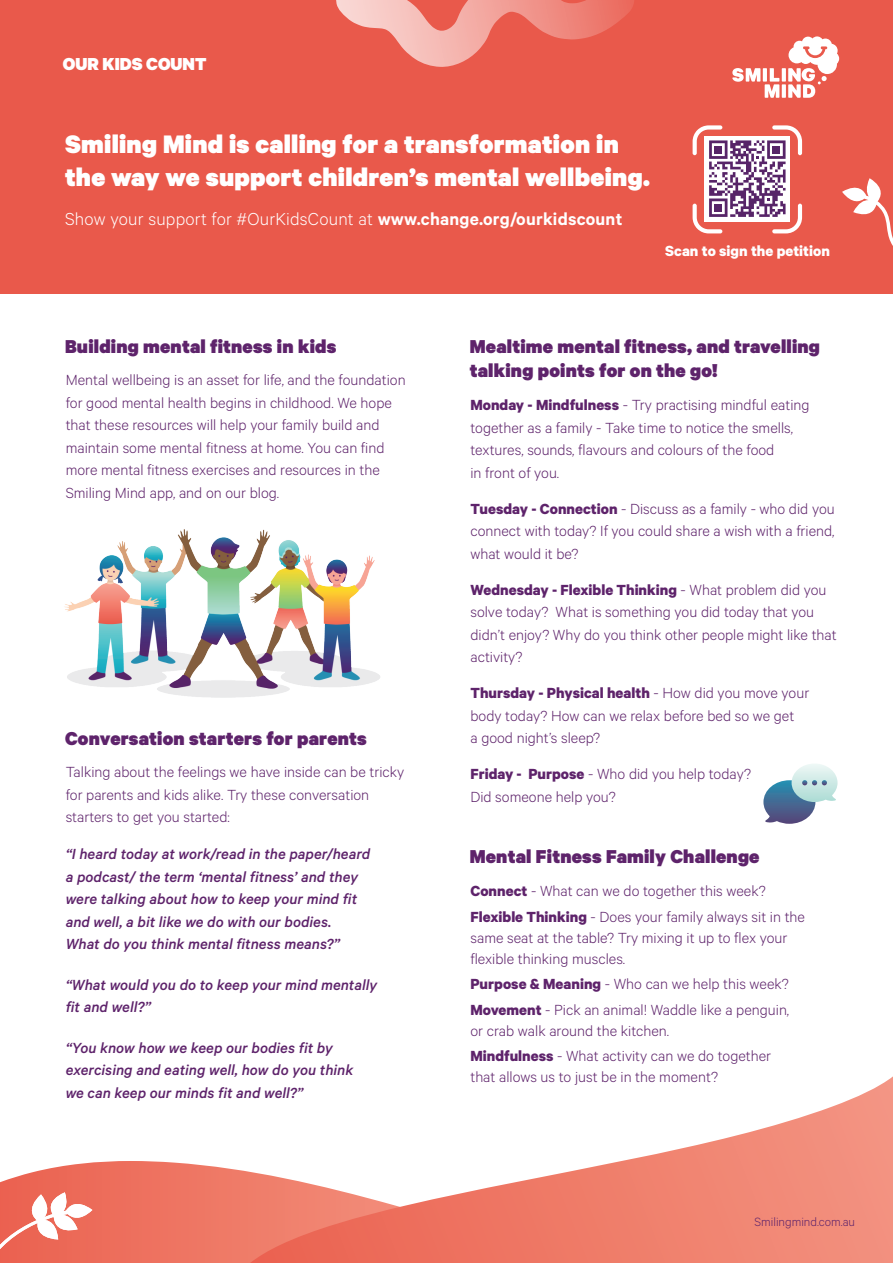
<style>
.page{position:relative;width:893px;height:1263px;background:#fff}
.page>*{position:absolute;margin:0;border:0;box-sizing:border-box;transform-origin:0 0}
.t1{font:900 28.5px/33px "Calibre";letter-spacing:.01em;color:#fff}
.t2{font:900 21px/24px "Calibre";letter-spacing:.01em;color:#5e236b}
.t3{font:300 19.5px "Calibre";letter-spacing:.01em;color:#fff}
.t4{font:900 19.5px "Calibre";color:#fff}
.t5{font:300 16.5px/22.5px "Calibre";color:#5e236b}
.t6{font:italic 500 16.5px/22.5px "Calibre";color:#5e236b}
.t7{font:700 16.5px "Calibre";color:#fff}
.t8{font:300 13.5px "Calibre";color:#5e236b}
.s1{font-weight:600}
.s2{font-weight:700}
</style>
<div class="page">
<div style="left:0;top:0;width:893px;height:294px;background:#e9594b"></div>
<svg style="left:0;top:1161px;width:250px;height:102px;background:#ee7b6a"></svg>
<svg style="left:250px;top:1076px;width:643px;height:187px"></svg>
<svg style="left:842px;top:178px;width:51px;height:68px"></svg>
<svg style="left:463px;top:0;width:123px;height:7px"></svg>
<svg style="left:0;top:1192px;width:92px;height:66px"></svg>
<svg style="left:732px;top:36px;width:107px;height:62px"></svg>
<svg style="left:693px;top:125px;width:109px;height:108px"></svg>
<div style="left:714px;top:204px;width:8px;height:8px;background:#572468"></div>
<div style="left:772px;top:146px;width:8px;height:8px;background:#572468"></div>
<div style="left:714px;top:146px;width:8px;height:8px;background:#572468"></div>
<svg style="left:763px;top:764px;width:74px;height:60px"></svg>
<img style="left:64px;top:529px;width:316px;height:169px">
<p class="t4" style="left:63px;top:52px;width:145px">OUR KIDS COUNT</p>
<h1 class="t1" style="left:65px;top:127px;width:586px">Smiling Mind is calling for a transformation in the way we support children’s mental wellbeing.</h1>
<p class="t3" style="left:65px;top:207px;width:559px">Show your support for #OurKidsCount at <span class="s1">www.change.org/ourkidscount</span></p>
<p class="t7" style="left:665px;top:240px;width:166px">Scan to sign the petition</p>
<p class="t2" style="left:65px;top:333px;width:273px">Building mental fitness in kids</p>
<p class="t5" style="left:66px;top:368px;width:341px">Mental wellbeing is an asset for life, and the foundation for good mental health begins in childhood. We hope that these resources will help your family build and maintain some mental fitness at home. You can find more mental fitness exercises and resources in the Smiling Mind app, and on our blog.</p>
<p class="t2" style="left:65px;top:725px;width:303px">Conversation starters for parents</p>
<p class="t5" style="left:66px;top:760px;width:340px">Talking about the feelings we have inside can be tricky for parents and kids alike. Try these conversation starters to get you started:</p>
<p class="t6" style="left:66px;top:842px;width:306px">“I heard today at work/read in the paper/heard a podcast/ the term ‘mental fitness’ and they were talking about how to keep your mind fit and well, a bit like we do with our bodies.<br>What do you think mental fitness means?”</p>
<p class="t6" style="left:66px;top:973px;width:313px">“What would you do to keep your mind mentally fit and well?”</p>
<p class="t6" style="left:66px;top:1036px;width:289px">“You know how we keep our bodies fit by exercising and eating well, how do you think we can keep our minds fit and well?”</p>
<p class="t2" style="left:470px;top:333px;width:352px">Mealtime mental fitness, and travelling talking points for on the go!</p>
<p class="t5" style="left:470px;top:393px;width:341px"><span class="s2">Monday - Mindfulness</span> - Try practising mindful eating together as a family - Take time to notice the smells, textures, sounds, flavours and colours of the food<br>in front of you.</p>
<p class="t5" style="left:470px;top:496px;width:366px;text-align:justify"><span class="s2">Tuesday - Connection</span> - Discuss as a family - who did you connect with today? If you could share a wish with a friend, what would it be?</p>
<p class="t5" style="left:470px;top:577px;width:368px"><span class="s2">Wednesday - Flexible Thinking</span> - What problem did you solve today? What is something you did today that you didn’t enjoy? Why do you think other people might like that activity?</p>
<p class="t5" style="left:470px;top:681px;width:340px"><span class="s2">Thursday - Physical health</span> - How did you move your body today? How can we relax before bed so we get<br>a good night’s sleep?</p>
<p class="t5" style="left:470px;top:762px;width:282px"><span class="s2">Friday - Purpose</span> - Who did you help today?<br>Did someone help you?</p>
<p class="t2" style="left:470px;top:844px;width:291px">Mental Fitness Family Challenge</p>
<p class="t5" style="left:470px;top:878px;width:336px;line-height:25.5px"><span class="s2">Connect</span> - What can we do together this week?<br><span class="s2">Flexible Thinking</span> - Does your family always sit in the</p>
<p class="t5" style="left:470px;top:926px;width:319px;line-height:21px">same seat at the table? Try mixing it up to flex your flexible thinking muscles.</p>
<p class="t5" style="left:470px;top:971px;width:320px;line-height:25.5px"><span class="s2">Purpose &amp; Meaning</span> - Who can we help this week?<br><span class="s2">Movement</span> - Pick an animal! Waddle like a penguin,</p>
<p class="t5" style="left:470px;top:1017px;width:302px;line-height:25.5px">or crab walk around the kitchen.<br><span class="s2">Mindfulness</span> - What activity can we do together</p>
<p class="t5" style="left:470px;top:1065px;width:249px">that allows us to just be in the moment?</p>
<p class="t8" style="left:754px;top:1214px;width:102px">Smilingmind.com.au</p>
</div>
